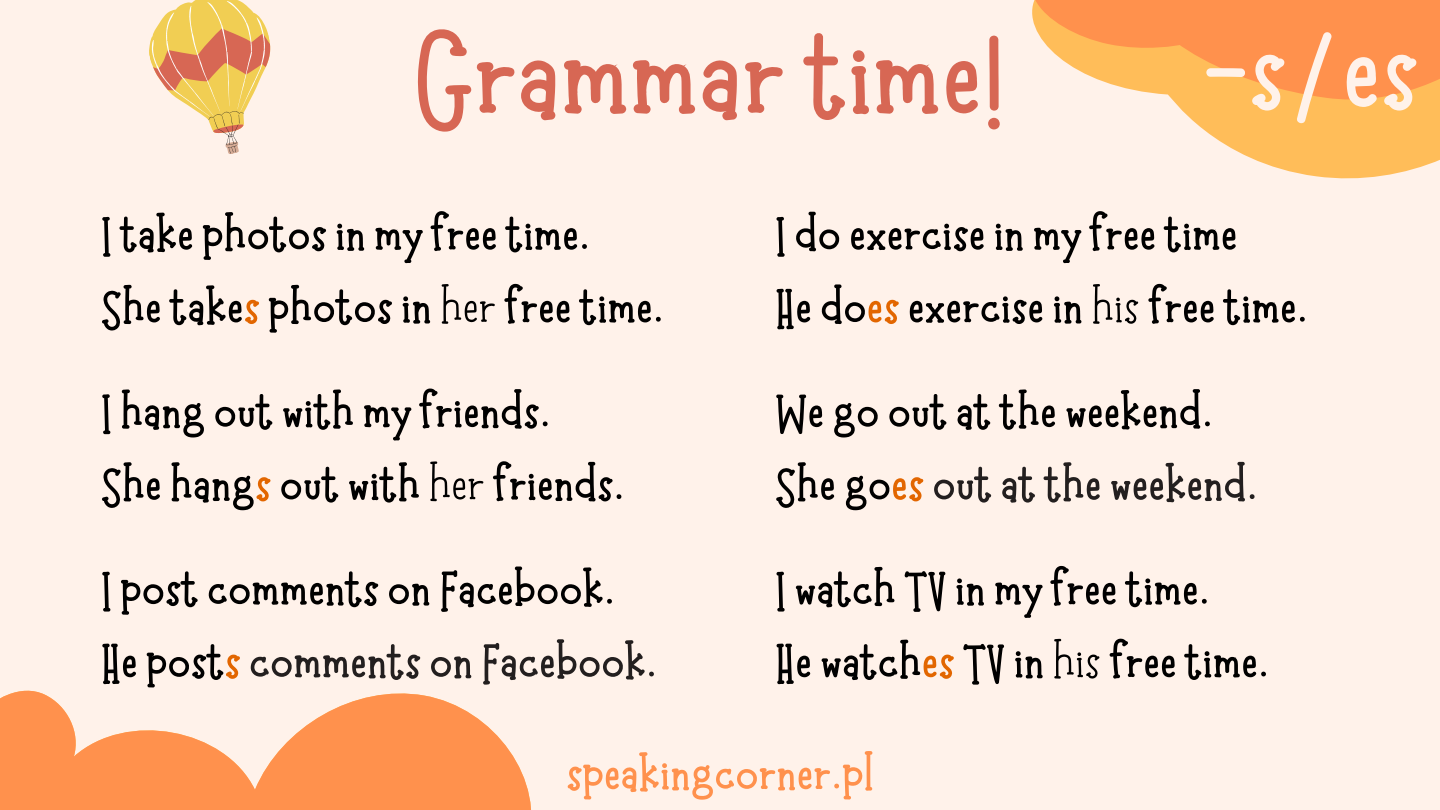
<style>
.page{position:relative;width:1440px;height:810px;background:#fff2ea}
.page>*{position:absolute;margin:0;border:0;box-sizing:border-box;transform-origin:0 0}
.t1{font:700 126.5px "Moonlight";color:#d76754}
.t2{font:700 120.2px "Moonlight";color:#fff2ea}
.t3{font:700 52.2px/72.8px "Moonlight";color:#000}
.t4{font:700 52.2px "Moonlight";color:#ff914d}
.s1{color:#e26600}
.s2{font-weight:400}
.s3{color:#231f1f}
</style>
<div class="page">
<svg style="left:0;top:690px;width:531px;height:120px;fill:#ff914d"></svg>
<svg style="left:1032px;top:0;width:405px;height:179px"></svg>
<svg style="left:1035px;top:0;width:405px;height:161px"></svg>
<svg style="left:149px;top:0;width:122px;height:154px"></svg>
<h1 class="t1" style="left:413px;top:10px;width:595px">Grammar time!</h1>
<h2 class="t2" style="left:1203px;top:8px;width:217px">-s/es</h2>
<p class="t3" style="left:101px;top:200px;width:565px">I take photos in my free time.<br>She take<span class="s1">s</span> photos in <span class="s2">her</span> free time.</p>
<p class="t3" style="left:101px;top:377px;width:525px">I hang out with my friends.<br>She hang<span class="s1">s</span> out with <span class="s2">her</span> friends.</p>
<p class="t3" style="left:101px;top:554px;width:558px">I post comments on Facebook.<br>He post<span class="s1">s</span> <span class="s3">comments on Facebook.</span></p>
<p class="t3" style="left:775px;top:200px;width:534px">I do exercise in my free time<br>He do<span class="s1">es</span> exercise in <span class="s2">his</span> free time.</p>
<p class="t3" style="left:775px;top:377px;width:484px">We go out at the weekend.<br>She go<span class="s1">es</span> <span class="s3">out at the weekend.</span></p>
<p class="t3" style="left:775px;top:554px;width:496px">I watch TV in my free time.<br>He watch<span class="s1">es</span> TV in <span class="s2">his</span> free time.</p>
<p class="t4" style="left:566px;top:746px;width:309px">speakingcorner.pl</p>
</div>
